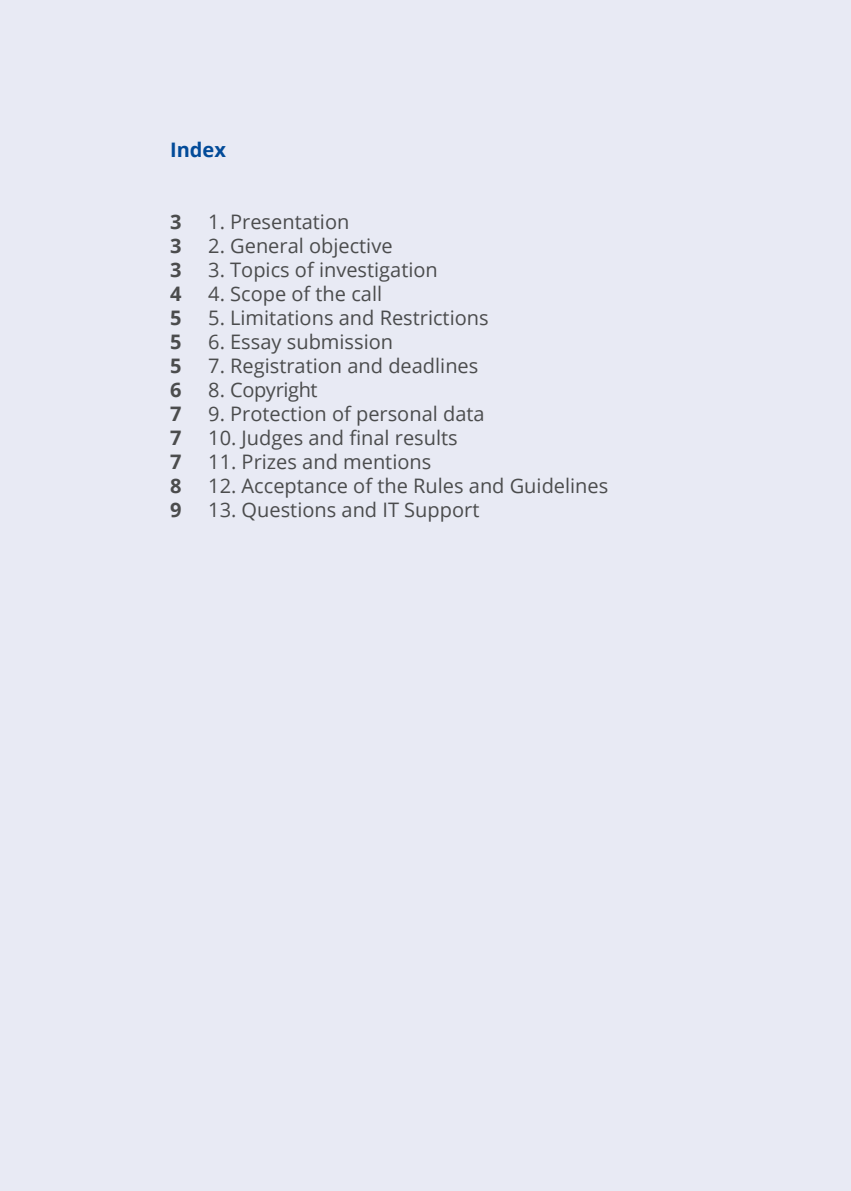
<style>
.page{position:relative;width:851px;height:1191px;background:#fff}
.page>*{position:absolute;margin:0;border:0;box-sizing:border-box;transform-origin:0 0}
._005_texto_normal{font:20px "Open Sans";color:#4b4c4d}
._005_texto_normal-2{font:700 20px "Open Sans";color:#4b4c4d}
._005_texto_normal-3{font:20px "Open Sans";letter-spacing:-.02em;color:#4b4c4d}
.t1{font:700 20px "Open Sans";color:#024b99}
</style>
<div class="page">
<div style="left:0;top:0;width:850px;height:1191px;background:#e8eaf4"></div>
<p class="t1" style="left:170px;top:136px;width:57px">Index</p>
<p class="_005_texto_normal-2" style="left:170px;top:208px;width:13px">3</p>
<p class="_005_texto_normal" style="left:208px;top:208px;width:143px">1. Presentation</p>
<p class="_005_texto_normal-2" style="left:170px;top:232px;width:13px">3</p>
<p class="_005_texto_normal" style="left:208px;top:232px;width:186px">2. General objective</p>
<p class="_005_texto_normal-2" style="left:170px;top:256px;width:13px">3</p>
<p class="_005_texto_normal" style="left:208px;top:256px;width:231px">3. Topics of investigation</p>
<p class="_005_texto_normal-2" style="left:170px;top:280px;width:13px">4</p>
<p class="_005_texto_normal" style="left:208px;top:280px;width:175px">4. Scope of the call</p>
<p class="_005_texto_normal-2" style="left:170px;top:304px;width:13px">5</p>
<p class="_005_texto_normal" style="left:208px;top:304px;width:282px">5. Limitations and Restrictions</p>
<p class="_005_texto_normal-2" style="left:170px;top:328px;width:13px">5</p>
<p class="_005_texto_normal" style="left:208px;top:328px;width:186px">6. Essay submission</p>
<p class="_005_texto_normal-2" style="left:170px;top:352px;width:13px">5</p>
<p class="_005_texto_normal" style="left:208px;top:352px;width:271px">7. Registration and deadlines</p>
<p class="_005_texto_normal-2" style="left:170px;top:376px;width:13px">6</p>
<p class="_005_texto_normal-3" style="left:208px;top:376px;width:111px">8. Copyright</p>
<p class="_005_texto_normal-2" style="left:170px;top:400px;width:13px">7</p>
<p class="_005_texto_normal" style="left:208px;top:400px;width:278px">9. Protection of personal data</p>
<p class="_005_texto_normal-2" style="left:170px;top:424px;width:13px">7</p>
<p class="_005_texto_normal" style="left:208px;top:424px;width:251px">10. Judges and final results</p>
<p class="_005_texto_normal-2" style="left:170px;top:448px;width:13px">7</p>
<p class="_005_texto_normal" style="left:208px;top:448px;width:224px">11. Prizes and mentions</p>
<p class="_005_texto_normal-2" style="left:170px;top:472px;width:13px">8</p>
<p class="_005_texto_normal" style="left:208px;top:472px;width:401px">12. Acceptance of the Rules and Guidelines</p>
<p class="_005_texto_normal-2" style="left:170px;top:496px;width:13px">9</p>
<p class="_005_texto_normal" style="left:208px;top:496px;width:273px">13. Questions and IT Support</p>
</div>
